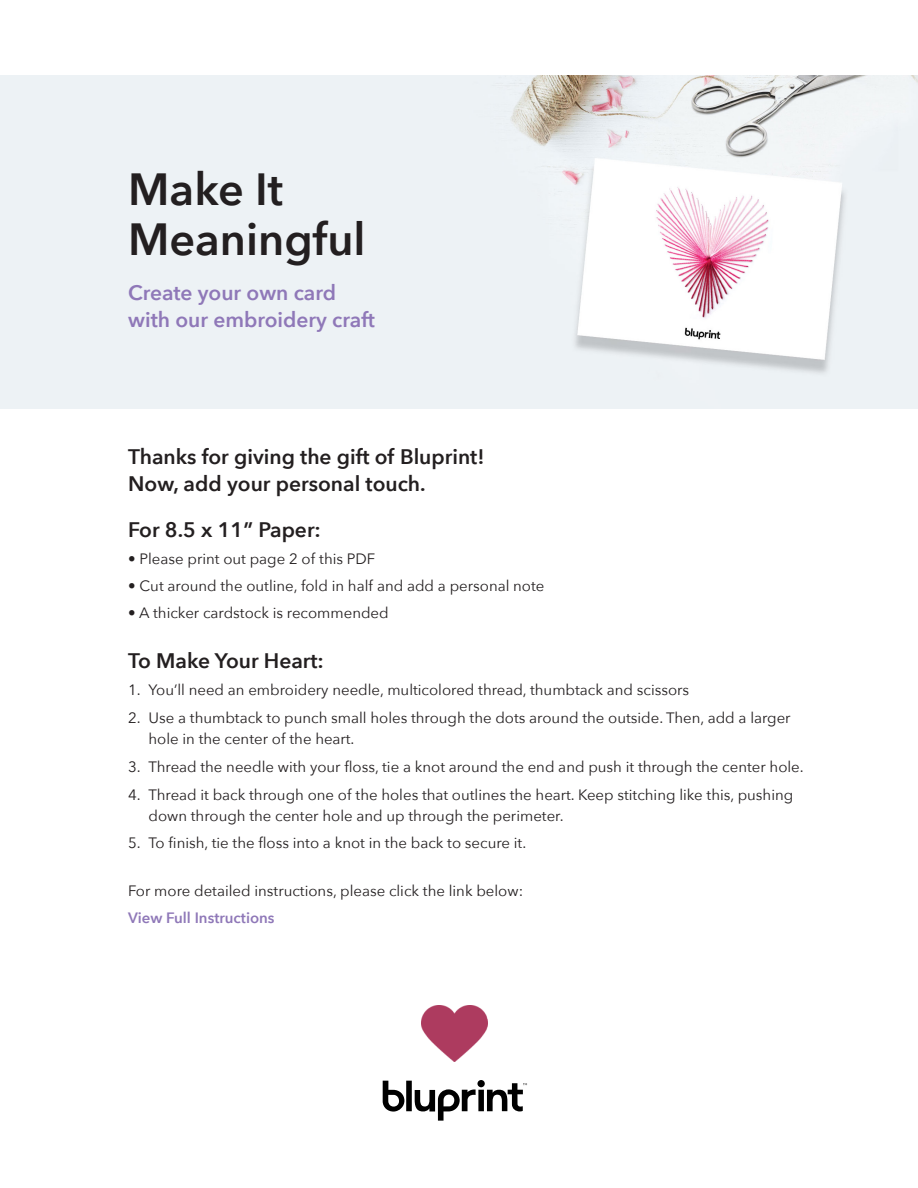
<style>
.page{position:relative;width:918px;height:1188px;background:#fff}
.page>*{position:absolute;margin:0;border:0;box-sizing:border-box;transform-origin:0 0}
.t1{font:600 45px/49.5px "Avenir Next";color:#231f20}
.t2{font:600 21px/27px "Avenir Next";color:#231f20}
.t3{font:600 21px/27px "Avenir Next";color:#8f78b8}
.t4{font:15px/21px "Avenir Next";color:#231f20}
.t5{font:600 15px "Avenir Next";color:#8f78b8}
</style>
<div class="page">
<svg style="left:383px;top:1080px;width:144px;height:41px"></svg>
<img style="left:422px;top:1005px;width:66px;height:57px">
<img style="left:0;top:76px;width:918px;height:333px">
<p class="t1" style="left:128px;top:164px;width:239px">Make It<br>Meaningful</p>
<p class="t3" style="left:128px;top:278px;width:248px">Create your own card with our embroidery craft</p>
<p class="t2" style="left:128px;top:442px;width:358px">Thanks for giving the gift of Bluprint!<br>Now, add your personal touch.</p>
<p class="t2" style="left:128px;top:516px;width:194px">For 8.5 x 11” Paper:</p>
<p class="t4" style="left:128px;top:548px;width:249px">• Please print out page 2 of this PDF</p>
<p class="t4" style="left:128px;top:575px;width:418px">• Cut around the outline, fold in half and add a personal note</p>
<p class="t4" style="left:128px;top:602px;width:262px">• A thicker cardstock is recommended</p>
<p class="t2" style="left:128px;top:646px;width:197px">To Make Your Heart:</p>
<p class="t4" style="left:128px;top:679px;width:563px">1. You’ll need an embroidery needle, multicolored thread, thumbtack and scissors</p>
<p class="t4" style="left:149px;top:707px;width:644px;text-indent:-20px">2. Use a thumbtack to punch small holes through the dots around the outside. Then, add a larger hole in the center of the heart.</p>
<p class="t4" style="left:128px;top:756px;width:677px">3. Thread the needle with your floss, tie a knot around the end and push it through the center hole.</p>
<p class="t4" style="left:149px;top:783px;width:646px;text-indent:-20px">4. Thread it back through one of the holes that outlines the heart. Keep stitching like this, pushing down through the center hole and up through the perimeter.</p>
<p class="t4" style="left:128px;top:832px;width:399px">5. To finish, tie the floss into a knot in the back to secure it.</p>
<p class="t4" style="left:128px;top:880px;width:396px">For more detailed instructions, please click the link below:</p>
<p class="t5" style="left:128px;top:905px;width:148px">View Full Instructions</p>
</div>
